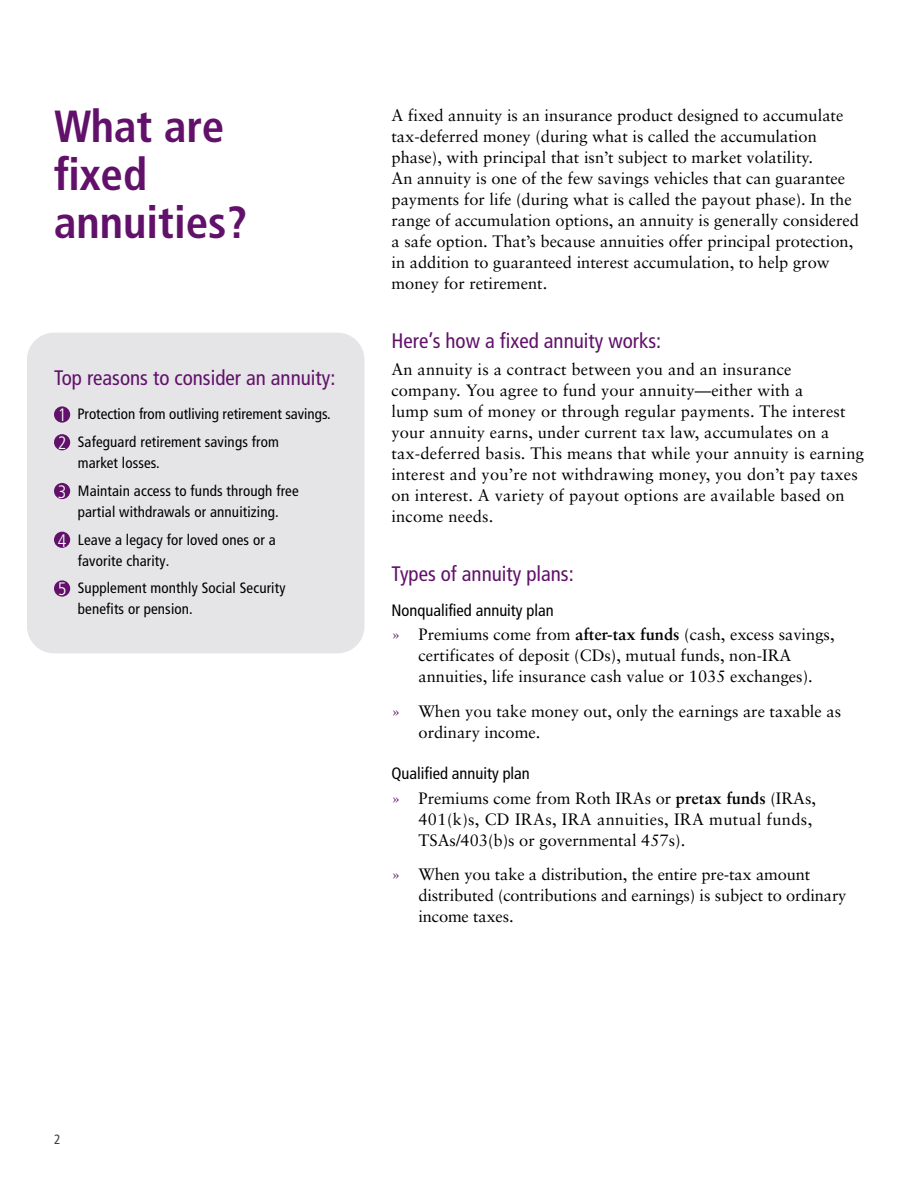
<style>
.page{position:relative;width:918px;height:1188px;background:#fff}
.page>*{position:absolute;margin:0;border:0;box-sizing:border-box;transform-origin:0 0}
.t1{font:700 condensed 45px/48px "Frutiger LT Pro";color:#61116a}
.t2{font:condensed 21px "Frutiger LT Pro";color:#61116a}
.t3{font:16.5px/21px "Sabon";color:#000}
.t4{font:condensed 16.5px "Frutiger LT Pro";color:#000}
.t5{font:condensed 15px/27.8px "Frutiger LT Pro";letter-spacing:.01em;color:#000}
.t6{font:condensed 13.5px "Frutiger LT Pro";color:#414042}
.s1{font-weight:300;font-size:18px;color:#fff}
.s2{color:#61116a}
.s3{font-weight:700}
</style>
<div class="page">
<div style="left:27px;top:333px;width:337px;height:320px;background:#e5e4e6;border-radius:27px"></div>
<div style="left:54px;top:406px;width:16px;height:17px;background:#61116a;border-radius:50%"></div>
<div style="left:54px;top:434px;width:16px;height:16px;background:#61116a;border-radius:50%"></div>
<div style="left:54px;top:483px;width:16px;height:16px;background:#61116a;border-radius:50%"></div>
<div style="left:54px;top:532px;width:16px;height:16px;background:#61116a;border-radius:50%"></div>
<div style="left:54px;top:580px;width:16px;height:17px;background:#61116a;border-radius:50%"></div>
<h1 class="t1" style="left:54px;top:102px;width:195px">What are fixed annuities?</h1>
<p class="t2" style="left:54px;top:365px;width:283px">Top reasons to consider an annuity:</p>
<p class="t5" style="left:58px;top:400px;width:274px"><span class="s1">1</span> Protection from outliving retirement savings.<br><span class="s1">2</span> Safeguard retirement savings from</p>
<p class="t5" style="left:58px;top:449px;width:242px;text-indent:20px">market losses.<br><span class="s1">3</span> Maintain access to funds through free</p>
<p class="t5" style="left:58px;top:498px;width:222px;text-align:right">partial withdrawals or annuitizing.<br><span class="s1">4</span> Leave a legacy for loved ones or a</p>
<p class="t5" style="left:58px;top:547px;width:229px;text-indent:20px">favorite charity.<br><span class="s1">5</span> Supplement monthly Social Security</p>
<p class="t5" style="left:78px;top:595px;width:117px">benefits or pension.</p>
<p class="t3" style="left:392px;top:104px;width:469px">A fixed annuity is an insurance product designed to accumulate tax-deferred money (during what is called the accumulation phase), with principal that isn’t subject to market volatility.<br>An annuity is one of the few savings vehicles that can guarantee payments for life (during what is called the payout phase). In the range of accumulation options, an annuity is generally considered a safe option. That’s because annuities offer principal protection, in addition to guaranteed interest accumulation, to help grow money for retirement.</p>
<p class="t2" style="left:392px;top:328px;width:271px">Here’s how a fixed annuity works:</p>
<p class="t3" style="left:392px;top:359px;width:474px">An annuity is a contract between you and an insurance company. You agree to fund your annuity—either with a<br>lump sum of money or through regular payments. The interest your annuity earns, under current tax law, accumulates on a tax-deferred basis. This means that while your annuity is earning interest and you’re not withdrawing money, you don’t pay taxes on interest. A variety of payout options are available based on income needs.</p>
<p class="t2" style="left:392px;top:562px;width:184px">Types of annuity plans:</p>
<p class="t4" style="left:392px;top:601px;width:164px">Nonqualified annuity plan</p>
<p class="t3" style="left:418px;top:624px;width:418px;text-indent:-27px"><span class="s2">»</span> Premiums come from <span class="s3">after-tax funds</span> (cash, excess savings, certificates of deposit (CDs), mutual funds, non-IRA annuities, life insurance cash value or 1035 exchanges).</p>
<p class="t3" style="left:418px;top:700px;width:424px;text-indent:-27px"><span class="s2">»</span> When you take money out, only the earnings are taxable as ordinary income.</p>
<p class="t4" style="left:392px;top:764px;width:140px">Qualified annuity plan</p>
<p class="t3" style="left:418px;top:787px;width:399px;text-indent:-27px"><span class="s2">»</span> Premiums come from Roth IRAs or <span class="s3">pretax funds</span> (IRAs,<br>401(k)s, CD IRAs, IRA annuities, IRA mutual funds,<br>TSAs/403(b)s or governmental 457s).</p>
<p class="t3" style="left:418px;top:864px;width:430px;text-indent:-27px"><span class="s2">»</span> When you take a distribution, the entire pre-tax amount distributed (contributions and earnings) is subject to ordinary income taxes.</p>
<p class="t6" style="left:54px;top:1132px;width:8px">2</p>
</div>
